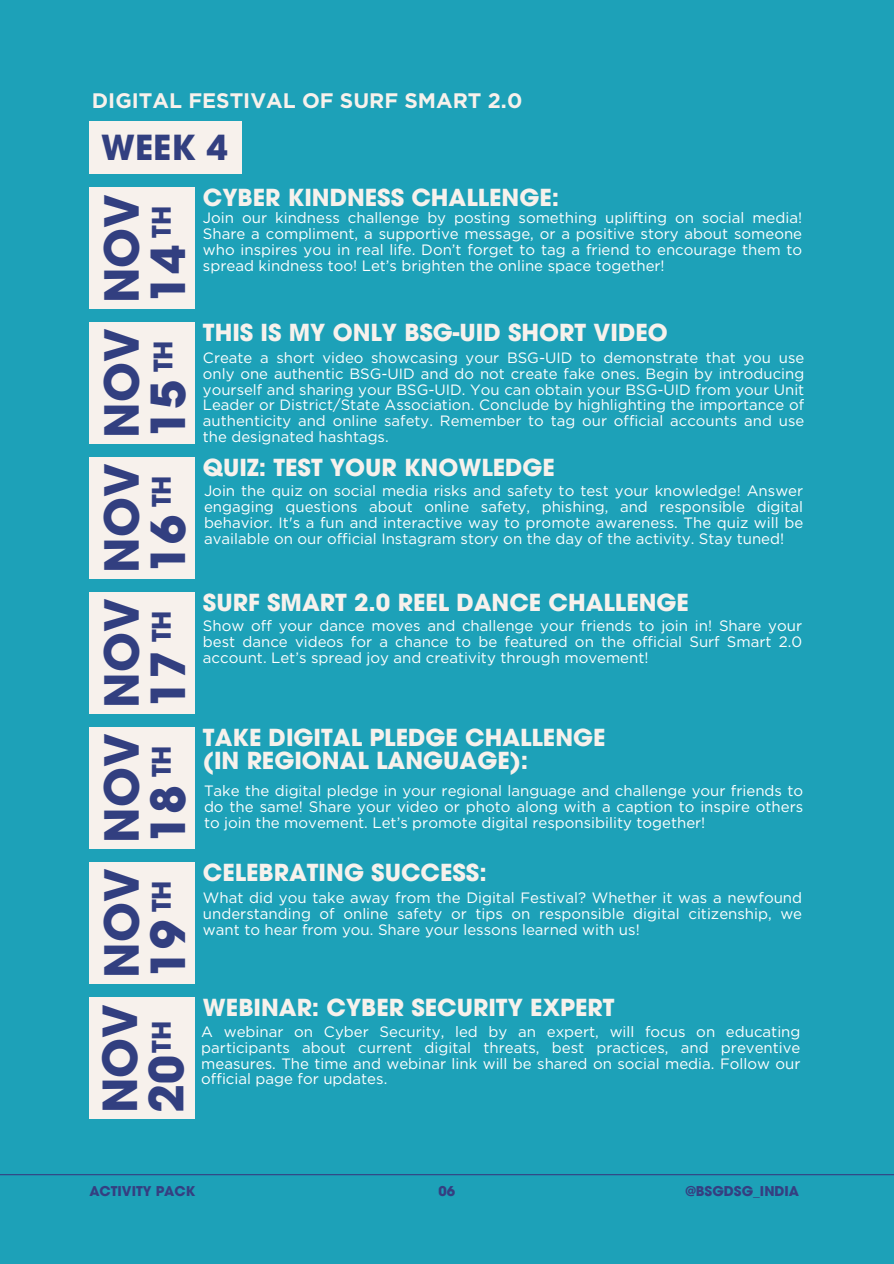
<style>
.page{position:relative;width:894px;height:1264px;background:#fff}
.page>*{position:absolute;margin:0;border:0;box-sizing:border-box;transform-origin:0 0}
.t1{font:700 46.8px/46.2px "ITC Avant Garde Pro";color:#323f80}
.t2{font:700 34.5px "ITC Avant Garde Pro";color:#323f80}
.t3{font:700 25.5px "ITC Avant Garde Pro";color:#323f80}
.t4{font:700 23.4px/23.1px "ITC Avant Garde Pro";color:#f7f1ec}
.t5{font:700 21px "Gotham";color:#f7f1ec}
.t6{font:15px/15.8px "Gotham";color:#fff;text-align:justify}
.t7{font:14.85px/15.6px "Gotham";color:#fff;text-align:justify}
.t8{font:700 13.5px "ITC Avant Garde Pro";color:#353f81}
</style>
<div class="page">
<div style="left:0;top:0;width:893px;height:1263px;background:#1da1b8"></div>
<div style="left:89px;top:122px;width:153px;height:52px;background:#f7f1ec"></div>
<div style="left:89px;top:187px;width:106px;height:121px;background:#f7f1ec"></div>
<div style="left:89px;top:322px;width:106px;height:121px;background:#f7f1ec"></div>
<div style="left:89px;top:457px;width:106px;height:121px;background:#f7f1ec"></div>
<div style="left:89px;top:592px;width:106px;height:121px;background:#f7f1ec"></div>
<div style="left:89px;top:727px;width:106px;height:121px;background:#f7f1ec"></div>
<div style="left:89px;top:862px;width:106px;height:121px;background:#f7f1ec"></div>
<div style="left:89px;top:997px;width:106px;height:121px;background:#f7f1ec"></div>
<hr style="left:0;top:1174px;width:893px;height:1px;background:#353f81">
<h3 class="t5" style="left:92px;top:88px;width:432px">DIGITAL FESTIVAL OF SURF SMART 2.0</h3>
<h4 class="t2" style="left:101px;top:135px;width:128px">WEEK 4</h4>
<h2 class="t4" style="left:203px;top:189px;width:357px">CYBER KINDNESS CHALLENGE:</h2>
<h3 class="t1" style="left:104px;top:303px;width:111px;rotate:-90deg">NOV<br>14</h3>
<p class="t3" style="left:152px;top:238px;width:33px;rotate:-90deg">TH</p>
<h3 class="t6" style="left:203px;top:210px;width:600px">Join our kindness challenge by posting something uplifting on social media!<br>Share a compliment, a supportive message, or a positive story about someone who inspires you in real life. Don’t forget to tag a friend to encourage them to spread kindness too! Let’s brighten the online space together!</h3>
<h3 class="t1" style="left:104px;top:437px;width:111px;rotate:-90deg">NOV<br>15</h3>
<h3 class="t3" style="left:154px;top:372px;width:33px;rotate:-90deg">TH</h3>
<h3 class="t1" style="left:104px;top:572px;width:111px;rotate:-90deg">NOV<br>16</h3>
<h1 class="t3" style="left:152px;top:507px;width:33px;rotate:-90deg">TH</h1>
<h3 class="t1" style="left:104px;top:707px;width:111px;rotate:-90deg">NOV<br>17</h3>
<h3 class="t3" style="left:152px;top:642px;width:33px;rotate:-90deg">TH</h3>
<h3 class="t1" style="left:104px;top:842px;width:111px;rotate:-90deg">NOV<br>18</h3>
<p class="t1" style="left:104px;top:977px;width:111px;rotate:-90deg">NOV<br>19</p>
<h3 class="t1" style="left:103px;top:1113px;width:111px;rotate:-90deg">NOV<br>20</h3>
<p class="t3" style="left:152px;top:777px;width:33px;rotate:-90deg">TH</p>
<h3 class="t3" style="left:152px;top:912px;width:33px;rotate:-90deg">TH</h3>
<h1 class="t3" style="left:152px;top:1053px;width:33px;rotate:-90deg">TH</h1>
<h1 class="t4" style="left:203px;top:324px;width:466px">THIS IS MY ONLY BSG-UID SHORT VIDEO</h1>
<h1 class="t7" style="left:203px;top:350px;width:602px">Create a short video showcasing your BSG-UID to demonstrate that you use only one authentic BSG-UID and do not create fake ones. Begin by introducing yourself and sharing your BSG-UID. You can obtain your BSG-UID from your Unit Leader or District/State Association. Conclude by highlighting the importance of authenticity and online safety. Remember to tag our official accounts and use the designated hashtags.</h1>
<p class="t4" style="left:203px;top:459px;width:353px">QUIZ: TEST YOUR KNOWLEDGE</p>
<h3 class="t6" style="left:204px;top:483px;width:600px">Join the quiz on social media risks and safety to test your knowledge! Answer engaging questions about online safety, phishing, and responsible digital behavior. It's a fun and interactive way to promote awareness. The quiz will be available on our official Instagram story on the day of the activity. Stay tuned!</h3>
<h1 class="t4" style="left:203px;top:594px;width:487px">SURF SMART 2.0 REEL DANCE CHALLENGE</h1>
<p class="t6" style="left:203px;top:617px;width:600px">Show off your dance moves and challenge your friends to join in! Share your best dance videos for a chance to be featured on the official Surf Smart 2.0 account. Let’s spread joy and creativity through movement!</p>
<h1 class="t4" style="left:203px;top:728px;width:404px">TAKE DIGITAL PLEDGE CHALLENGE (IN REGIONAL LANGUAGE):</h1>
<h5 class="t6" style="left:204px;top:783px;width:600px">Take the digital pledge in your regional language and challenge your friends to do the same! Share your video or photo along with a caption to inspire others to join the movement. Let’s promote digital responsibility together!</h5>
<h3 class="t4" style="left:203px;top:863px;width:285px">CELEBRATING SUCCESS:</h3>
<p class="t6" style="left:203px;top:890px;width:600px">What did you take away from the Digital Festival? Whether it was a newfound understanding of online safety or tips on responsible digital citizenship, we want to hear from you. Share your lessons learned with us!</p>
<p class="t4" style="left:203px;top:998px;width:413px">WEBINAR: CYBER SECURITY EXPERT</p>
<h5 class="t6" style="left:201px;top:1023px;width:600px">A webinar on Cyber Security, led by an expert, will focus on educating participants about current digital threats, best practices, and preventive measures. The time and webinar link will be shared on social media. Follow our official page for updates.</h5>
<h1 class="t8" style="left:89px;top:1185px;width:107px">ACTIVITY PACK</h1>
<h3 class="t8" style="left:438px;top:1185px;width:18px">06</h3>
<p class="t8" style="left:685px;top:1185px;width:115px">@BSGDSG_INDIA</p>
</div>
